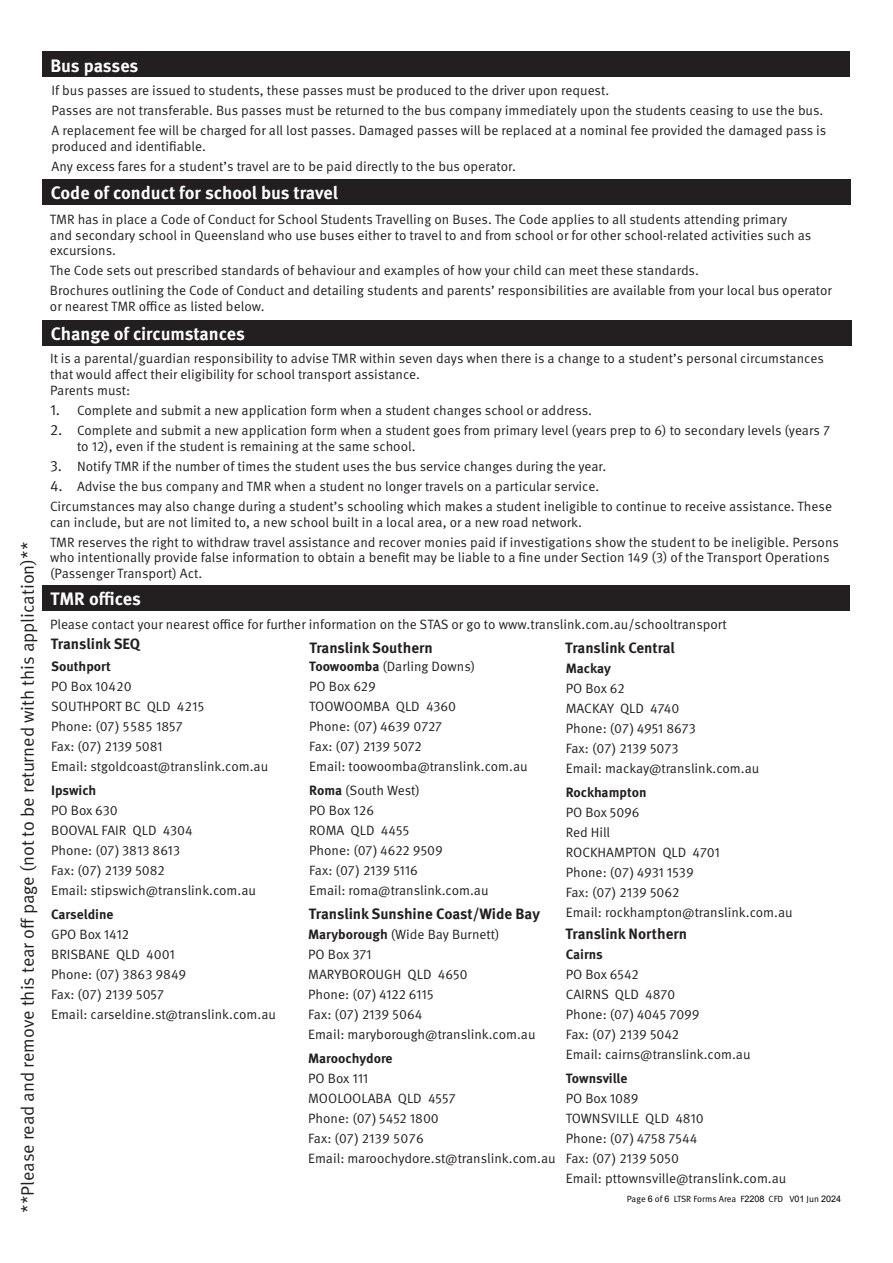
<style>
.page{position:relative;width:893px;height:1263px;background:#fff}
.page>*{position:absolute;margin:0;border:0;box-sizing:border-box;transform-origin:0 0}
.t1{font:18px "Meta Pro Norm";color:#231f20}
.t2{font:700 18px "Meta Pro";letter-spacing:-.005em;color:#fff}
.t3{font:700 15px "Meta Pro";letter-spacing:-.005em;color:#231f20}
.t4{font:13.5px/15.8px "Meta Pro Norm";color:#231f20}
.t5{font:700 13.5px "Meta Pro";color:#231f20}
.Paragraph_Style7{font:9px "Meta Pro Norm";color:#000}
.s1{font-size:15px}
.s2{font-family:"Arial"}
.s3{font-family:"Meta Pro";font-weight:700}
</style>
<div class="page">
<div style="left:43px;top:51px;width:807px;height:26px;background:#231f20"></div>
<div style="left:43px;top:179px;width:808px;height:26px;background:#231f20"></div>
<div style="left:43px;top:320px;width:809px;height:26px;background:#231f20"></div>
<div style="left:42px;top:585px;width:808px;height:25px;background:#231f20"></div>
<p class="t1" style="left:14px;top:1213px;width:672px;rotate:-90deg">**Please read and remove this tear off page (not to be returned with this application)**</p>
<p class="t2" style="left:50px;top:52px;width:90px">Bus passes</p>
<p class="t4" style="left:52px;top:82px;width:559px">If bus passes are issued to students, these passes must be produced to the driver upon request.</p>
<p class="t4" style="left:52px;top:102px;width:773px">Passes are not transferable. Bus passes must be returned to the bus company immediately upon the students ceasing to use the bus.</p>
<p class="t4" style="left:52px;top:122px;width:776px">A replacement fee will be charged for all lost passes. Damaged passes will be replaced at a nominal fee provided the damaged pass is produced and identifiable.</p>
<p class="t4" style="left:52px;top:157px;width:466px">Any excess fares for a student’s travel are to be paid directly to the bus operator.</p>
<p class="t2" style="left:51px;top:179px;width:289px">Code of conduct for school bus travel</p>
<p class="t4" style="left:50px;top:210px;width:763px">TMR has in place a Code of Conduct for School Students Travelling on Buses. The Code applies to all students attending primary and secondary school in Queensland who use buses either to travel to and from school or for other school-related activities such as excursions.</p>
<p class="t4" style="left:50px;top:262px;width:650px">The Code sets out prescribed standards of behaviour and examples of how your child can meet these standards.</p>
<p class="t4" style="left:50px;top:282px;width:783px">Brochures outlining the Code of Conduct and detailing students and parents’ responsibilities are available from your local bus operator or nearest TMR office as listed below.</p>
<p class="t2" style="left:51px;top:320px;width:196px">Change of circumstances</p>
<p class="t4" style="left:50px;top:350px;width:775px">It is a parental/guardian responsibility to advise TMR within seven days when there is a change to a student’s personal circumstances that would affect their eligibility for school transport assistance.</p>
<p class="t4" style="left:50px;top:382px;width:82px">Parents must:</p>
<p class="t4" style="left:50px;top:402px;width:543px"><span class="s1">1.</span> Complete and submit a new application form when a student changes school or address.</p>
<p class="t4" style="left:77px;top:422px;width:755px;text-indent:-27px"><span class="s1">2.</span> Complete and submit a new application form when a student goes from primary level (years prep to 6) to secondary levels (years 7 to 12), even if the student is remaining at the same school.</p>
<p class="t4" style="left:50px;top:457px;width:558px"><span class="s1">3.</span> Notify TMR if the number of times the student uses the bus service changes during the year.</p>
<p class="t4" style="left:50px;top:477px;width:551px"><span class="s1">4.</span> Advise the bus company and TMR when a student no longer travels on a particular service.</p>
<p class="t4" style="left:50px;top:497px;width:783px">Circumstances may also change during a student’s schooling which makes a student ineligible to continue to receive assistance. These can include, but are not limited to, a new school built in a local area, or a new road network.</p>
<p class="t4" style="left:50px;top:533px;width:790px">TMR reserves the right to withdraw travel assistance and recover monies paid if investigations show the student to be ineligible. Persons who intentionally provide false information to obtain a benefit may be liable to a fine under Section 149 (3) of the Transport Operations (Passenger Transport) Act.</p>
<p class="t2" style="left:50px;top:585px;width:92px">TMR offices</p>
<p class="t4" style="left:50px;top:616px;width:678px">Please contact your nearest office for further information on the STAS or go to www.translink.com.au/schooltransport</p>
<p class="t3" style="left:51px;top:632px;width:91px">Translink SEQ</p>
<p class="t5" style="left:51px;top:655px;width:61px">Southport</p>
<p class="t4" style="left:51px;top:677px;width:82px">PO Box 10420</p>
<p class="t4" style="left:51px;top:697px;width:155px">SOUTHPORT BC QLD 4215</p>
<p class="t4" style="left:51px;top:717px;width:133px">Phone: (07<span class="s2">)</span> 5585 1857</p>
<p class="t4" style="left:51px;top:737px;width:113px">Fax: (07<span class="s2">)</span> 2139 5081</p>
<p class="t4" style="left:51px;top:757px;width:219px">Email: stgoldcoast@translink.com.au</p>
<p class="t5" style="left:51px;top:780px;width:47px">Ipswich</p>
<p class="t4" style="left:51px;top:801px;width:68px">PO Box 630</p>
<p class="t4" style="left:51px;top:821px;width:143px">BOOVAL FAIR QLD 4304</p>
<p class="t4" style="left:51px;top:841px;width:131px">Phone: (07<span class="s2">)</span> 3813 8613</p>
<p class="t4" style="left:51px;top:861px;width:115px">Fax: (07<span class="s2">)</span> 2139 5082</p>
<p class="t4" style="left:51px;top:881px;width:206px">Email: stipswich@translink.com.au</p>
<p class="t5" style="left:51px;top:904px;width:64px">Carseldine</p>
<p class="t4" style="left:51px;top:926px;width:79px">GPO Box 1412</p>
<p class="t4" style="left:51px;top:946px;width:125px">BRISBANE QLD 4001</p>
<p class="t4" style="left:51px;top:966px;width:137px">Phone: (07<span class="s2">)</span> 3863 9849</p>
<p class="t4" style="left:51px;top:986px;width:115px">Fax: (07<span class="s2">)</span> 2139 5057</p>
<p class="t4" style="left:51px;top:1006px;width:226px">Email: carseldine.st@translink.com.au</p>
<p class="t3" style="left:309px;top:636px;width:125px">Translink Southern</p>
<p class="t4" style="left:309px;top:658px;width:168px"><span class="s3">Toowoomba</span> (Darling Downs)</p>
<p class="t4" style="left:309px;top:678px;width:68px">PO Box 629</p>
<p class="t4" style="left:309px;top:698px;width:149px">TOOWOOMBA QLD 4360</p>
<p class="t4" style="left:309px;top:718px;width:135px">Phone: (07<span class="s2">)</span> 4639 0727</p>
<p class="t4" style="left:309px;top:738px;width:114px">Fax: (07<span class="s2">)</span> 2139 5072</p>
<p class="t4" style="left:309px;top:758px;width:220px">Email: toowoomba@translink.com.au</p>
<p class="t4" style="left:309px;top:782px;width:112px"><span class="s3">Roma</span> (South West)</p>
<p class="t4" style="left:309px;top:802px;width:66px">PO Box 126</p>
<p class="t4" style="left:309px;top:822px;width:102px">ROMA QLD 4455</p>
<p class="t4" style="left:309px;top:842px;width:135px">Phone: (07<span class="s2">)</span> 4622 9509</p>
<p class="t4" style="left:309px;top:862px;width:110px">Fax: (07<span class="s2">)</span> 2139 5116</p>
<p class="t4" style="left:309px;top:882px;width:181px">Email: roma@translink.com.au</p>
<p class="t3" style="left:309px;top:902px;width:233px">Translink Sunshine Coast/Wide Bay</p>
<p class="t4" style="left:308px;top:925px;width:193px"><span class="s3">Maryborough</span> (Wide Bay Burnett)</p>
<p class="t4" style="left:308px;top:945px;width:65px">PO Box 371</p>
<p class="t4" style="left:308px;top:965px;width:161px">MARYBOROUGH QLD 4650</p>
<p class="t4" style="left:308px;top:985px;width:127px">Phone: (07<span class="s2">)</span> 4122 6115</p>
<p class="t4" style="left:308px;top:1005px;width:116px">Fax: (07<span class="s2">)</span> 2139 5064</p>
<p class="t4" style="left:308px;top:1025px;width:229px">Email: maryborough@translink.com.au</p>
<p class="t5" style="left:308px;top:1048px;width:86px">Maroochydore</p>
<p class="t4" style="left:308px;top:1069px;width:62px">PO Box 111</p>
<p class="t4" style="left:308px;top:1089px;width:149px">MOOLOOLABA QLD 4557</p>
<p class="t4" style="left:308px;top:1109px;width:132px">Phone: (07<span class="s2">)</span> 5452 1800</p>
<p class="t4" style="left:308px;top:1129px;width:117px">Fax: (07<span class="s2">)</span> 2139 5076</p>
<p class="t4" style="left:308px;top:1149px;width:249px">Email: maroochydore.st@translink.com.au</p>
<p class="t3" style="left:565px;top:636px;width:111px">Translink Central</p>
<p class="t5" style="left:566px;top:657px;width:47px">Mackay</p>
<p class="t4" style="left:566px;top:679px;width:60px">PO Box 62</p>
<p class="t4" style="left:566px;top:699px;width:115px">MACKAY QLD 4740</p>
<p class="t4" style="left:566px;top:719px;width:132px">Phone: (07<span class="s2">)</span> 4951 8673</p>
<p class="t4" style="left:566px;top:739px;width:114px">Fax: (07<span class="s2">)</span> 2139 5073</p>
<p class="t4" style="left:566px;top:759px;width:195px">Email: mackay@translink.com.au</p>
<p class="t5" style="left:566px;top:782px;width:82px">Rockhampton</p>
<p class="t4" style="left:566px;top:803px;width:76px">PO Box 5096</p>
<p class="t4" style="left:566px;top:823px;width:46px">Red Hill</p>
<p class="t4" style="left:566px;top:843px;width:156px">ROCKHAMPTON QLD 4701</p>
<p class="t4" style="left:566px;top:863px;width:130px">Phone: (07<span class="s2">)</span> 4931 1539</p>
<p class="t4" style="left:566px;top:883px;width:115px">Fax: (07<span class="s2">)</span> 2139 5062</p>
<p class="t4" style="left:566px;top:903px;width:228px">Email: rockhampton@translink.com.au</p>
<p class="t3" style="left:565px;top:922px;width:123px">Translink Northern</p>
<p class="t5" style="left:566px;top:943px;width:39px">Cairns</p>
<p class="t4" style="left:566px;top:965px;width:75px">PO Box 6542</p>
<p class="t4" style="left:566px;top:985px;width:111px">CAIRNS QLD 4870</p>
<p class="t4" style="left:566px;top:1005px;width:135px">Phone: (07<span class="s2">)</span> 4045 7099</p>
<p class="t4" style="left:566px;top:1025px;width:115px">Fax: (07<span class="s2">)</span> 2139 5042</p>
<p class="t4" style="left:566px;top:1045px;width:186px">Email: cairns@translink.com.au</p>
<p class="t5" style="left:566px;top:1068px;width:63px">Townsville</p>
<p class="t4" style="left:566px;top:1090px;width:74px">PO Box 1089</p>
<p class="t4" style="left:566px;top:1110px;width:139px">TOWNSVILLE QLD 4810</p>
<p class="t4" style="left:566px;top:1130px;width:133px">Phone: (07<span class="s2">)</span> 4758 7544</p>
<p class="t4" style="left:566px;top:1150px;width:115px">Fax: (07<span class="s2">)</span> 2139 5050</p>
<p class="t4" style="left:566px;top:1170px;width:222px">Email: pttownsville@translink.com.au</p>
<p class="Paragraph_Style7" style="left:627px;top:1192px;width:216px">Page <span class="s2">6</span> of <span class="s2">6</span> LTSR Forms Area F<span class="s2">2208</span> CFD V<span class="s2">01</span> Jun <span class="s2">2024</span></p>
</div>
